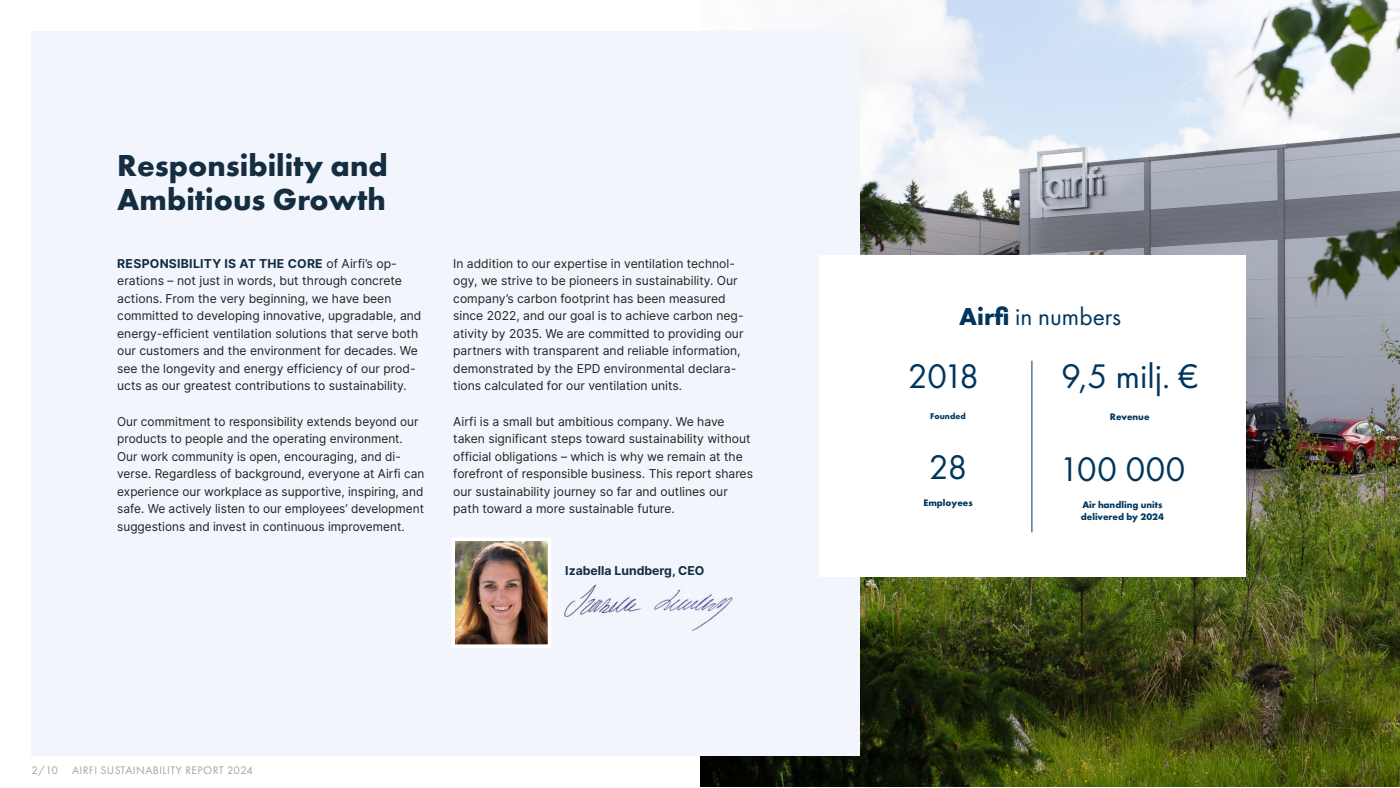
<style>
.page{position:relative;width:1400px;height:788px;background:#fff}
.page>*{position:absolute;margin:0;border:0;box-sizing:border-box;transform-origin:0 0}
.t1{font:35.35px "Futura PT";color:#00365e}
.t2{font:700 31.5px/34.1px "Futura PT";color:#142d41}
.t3{font:25.38px "Futura PT";color:#00365e}
.t4{font:12.25px/17.5px "Inter";color:#212121}
.t5{font:700 12.25px "Inter";color:#142d41}
.t6{font:11.38px "Futura PT";letter-spacing:.04em;color:#a3a3a3}
.t7{font:700 9.8px/12.2px "Futura PT";color:#00365e}
.t8{font:700 8.75px "Futura PT";color:#00365e}
.s1{font-weight:700;color:#142d41}
.s2{font-weight:700}
</style>
<div class="page">
<img style="left:700px;top:0;width:700px;height:786px">
<div style="left:32px;top:31px;width:828px;height:725px;background:#f2f5fc"></div>
<div style="left:819px;top:255px;width:427px;height:321px;background:#fff"></div>
<hr style="left:1032px;top:360px;width:1px;height:172px;background:#00365e">
<img style="left:564px;top:584px;width:169px;height:47px">
<img style="left:457px;top:542px;width:89px;height:100px">
<div style="left:452px;top:537px;width:99px;height:110px;border:4px solid #fff"></div>
<h2 class="t2" style="left:117px;top:150px;width:272px">Responsibility and<br>Ambitious Growth</h2>
<p class="t4" style="left:117px;top:255px;width:306px"><span class="s1">RESPONSIBILITY IS AT THE CORE</span> of Airfi’s op&shy;erations – not just in words, but through concrete actions. From the very beginning, we have been committed to developing innovative, upgradable, and energy-efficient ventilation solutions that serve both our customers and the environment for decades. We see the longevity and energy efficiency of our prod&shy;ucts as our greatest contributions to sustainability.</p>
<p class="t4" style="left:117px;top:412px;width:309px">Our commitment to responsibility extends beyond our products to people and the operating environment.<br>Our work community is open, encouraging, and di&shy;verse. Regardless of background, everyone at Airfi can experience our workplace as supportive, inspiring, and safe. We actively listen to our employees’ development suggestions and invest in continuous improvement.</p>
<p class="t4" style="left:453px;top:255px;width:292px">In addition to our expertise in ventilation technol&shy;ogy, we strive to be pioneers in sustainability. Our company’s carbon footprint has been measured since 2022, and our goal is to achieve carbon neg&shy;ativity by 2035. We are committed to providing our partners with transparent and reliable information, demonstrated by the EPD environmental declara&shy;tions calculated for our ventilation units.</p>
<p class="t4" style="left:453px;top:412px;width:301px">Airfi is a small but ambitious company. We have taken significant steps toward sustainability without official obligations – which is why we remain at the forefront of responsible business. This report shares our sustainability journey so far and outlines our path toward a more sustainable future.</p>
<p class="t5" style="left:565px;top:563px;width:141px">Izabella Lundberg, CEO</p>
<p class="t6" style="left:32px;top:765px;width:223px">2/10 AIRFI SUSTAINABILITY REPORT 2024</p>
<h3 class="t3" style="left:959px;top:305px;width:163px"><span class="s2">Airfi</span> in numbers</h3>
<h1 class="t1" style="left:908px;top:361px;width:73px">2018</h1>
<h1 class="t1" style="left:1061px;top:361px;width:139px">9,5 milj. €</h1>
<p class="t8" style="left:930px;top:413px;width:37px">Founded</p>
<p class="t7" style="left:1110px;top:411px;width:41px">Revenue</p>
<h1 class="t1" style="left:929px;top:452px;width:40px">28</h1>
<h1 class="t1" style="left:1059px;top:453px;width:128px">100 000</h1>
<p class="t7" style="left:924px;top:497px;width:51px">Employees</p>
<p class="t7" style="left:1081px;top:499px;width:85px">Air handling units delivered by 2024</p>
</div>
